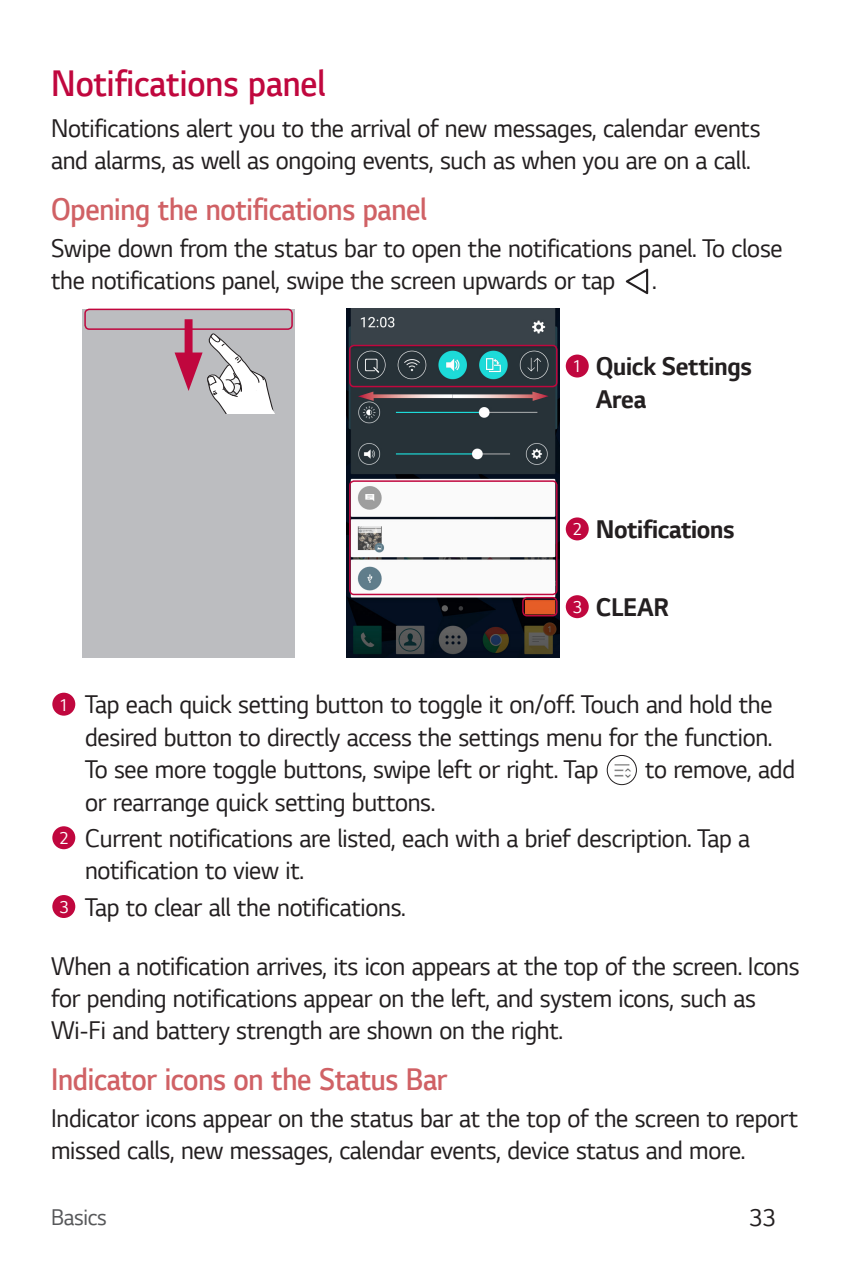
<style>
.page{position:relative;width:851px;height:1276px;background:#fff}
.page>*{position:absolute;margin:0;border:0;box-sizing:border-box;transform-origin:0 0}
.Head_02_TOC{font:300 39px "LG Smart";color:#c0073e;scale:.9 1}
.Head_03{font:300 33px "LG Smart";letter-spacing:-.01em;color:#d06165;scale:.9 1}
.main{font:27px/32.4px "LG Smart";letter-spacing:-.01em;color:#231f20;scale:.95 1}
.t1{font:700 27px/32.4px "LG Smart";letter-spacing:-.01em;color:#231f20;scale:.95 1}
.t2{font:25.5px "LG Smart";color:#231f20;scale:.95 1}
.t3{font:24px "LG Smart";letter-spacing:-.01em;color:#57585a;scale:.95 1}
.t4{font:18px "LG Smart";color:#fff;scale:.95 1}
.s1{font-weight:400;font-size:18px;color:#fff}
</style>
<div class="page">
<svg style="left:625px;top:269px;width:23px;height:25px"></svg>
<svg style="left:564px;top:353px;width:26px;height:26px"></svg>
<div style="left:565px;top:354px;width:23px;height:23px;background:#c0073e;border-radius:50%"></div>
<img style="left:347px;top:309px;width:212px;height:348px">
<svg style="left:358px;top:391px;width:190px;height:10px;background:#716165"></svg>
<div style="left:522px;top:597px;width:35px;height:19px;border:2px solid #c0073e;border-radius:4px"></div>
<div style="left:349px;top:345px;width:208px;height:42px;border:2px solid #c0073e;border-radius:4px"></div>
<div style="left:349px;top:480px;width:208px;height:115px;border:2px solid #c0073e;border-radius:4px"></div>
<div style="left:82px;top:309px;width:213px;height:348px;background:#bcbdc0"></div>
<div style="left:84px;top:309px;width:209px;height:21px;border:2px solid #c0073e;border-radius:4px"></div>
<div style="left:184px;top:319px;width:8px;height:48px;background:#c0073e"></div>
<svg style="left:174px;top:334px;width:101px;height:79px"></svg>
<svg style="left:564px;top:516px;width:26px;height:26px"></svg>
<div style="left:565px;top:517px;width:23px;height:23px;background:#c0073e;border-radius:50%"></div>
<svg style="left:564px;top:594px;width:26px;height:25px"></svg>
<div style="left:565px;top:595px;width:23px;height:23px;background:#c0073e;border-radius:50%"></div>
<svg style="left:51px;top:691px;width:26px;height:26px"></svg>
<div style="left:52px;top:692px;width:23px;height:23px;background:#c0073e;border-radius:50%"></div>
<img style="left:607px;top:755px;width:29px;height:29px;border-radius:15px">
<div style="left:607px;top:755px;width:29px;height:30px;border:1px solid #231f20;border-radius:50%"></div>
<svg style="left:51px;top:825px;width:26px;height:25px"></svg>
<div style="left:52px;top:826px;width:23px;height:23px;background:#c0073e;border-radius:50%"></div>
<svg style="left:51px;top:893px;width:26px;height:26px"></svg>
<div style="left:52px;top:895px;width:23px;height:23px;background:#c0073e;border-radius:50%"></div>
<p class="Head_02_TOC" style="left:51px;top:57px;width:306px">Notifications panel</p>
<p class="main" style="left:51px;top:111px;width:748px">Notifications alert you to the arrival of new messages, calendar events and alarms, as well as ongoing events, such as when you are on a call.</p>
<p class="Head_03" style="left:51px;top:187px;width:419px">Opening the notifications panel</p>
<p class="main" style="left:51px;top:231px;width:771px">Swipe down from the status bar to open the notifications panel. To close the notifications panel, swipe the screen upwards or tap</p>
<p class="main" style="left:652px;top:263px;width:6px">.</p>
<p class="t1" style="left:595px;top:350px;width:166px;text-indent:-23px"><span class="s1">1</span> Quick Settings<br>Area</p>
<p class="t4" style="left:572px;top:517px;width:12px">2</p>
<p class="t1" style="left:595px;top:512px;width:148px">Notifications</p>
<p class="t4" style="left:572px;top:595px;width:12px">3</p>
<p class="t1" style="left:595px;top:590px;width:79px">CLEAR</p>
<p class="t4" style="left:59px;top:693px;width:12px">1</p>
<p class="main" style="left:85px;top:687px;width:725px;text-align:justify">Tap each quick setting button to toggle it on/off. Touch and hold the desired button to directly access the settings menu for the function.<br>To see more toggle buttons, swipe left or right. Tap</p>
<p class="main" style="left:645px;top:752px;width:159px">to remove, add</p>
<p class="main" style="left:85px;top:784px;width:370px">or rearrange quick setting buttons.</p>
<p class="t4" style="left:59px;top:826px;width:12px">2</p>
<p class="main" style="left:85px;top:821px;width:701px">Current notifications are listed, each with a brief description. Tap a notification to view it.</p>
<p class="t4" style="left:59px;top:895px;width:12px">3</p>
<p class="main" style="left:85px;top:889px;width:339px">Tap to clear all the notifications.</p>
<p class="main" style="left:51px;top:948px;width:789px">When a notification arrives, its icon appears at the top of the screen. Icons for pending notifications appear on the left, and system icons, such as<br>Wi-Fi and battery strength are shown on the right.</p>
<p class="Head_03" style="left:51px;top:1057px;width:442px">Indicator icons on the Status Bar</p>
<p class="main" style="left:51px;top:1101px;width:787px">Indicator icons appear on the status bar at the top of the screen to report missed calls, new messages, calendar events, device status and more.</p>
<p class="t3" style="left:51px;top:1201px;width:60px">Basics</p>
<p class="t2" style="left:748px;top:1201px;width:30px">33</p>
</div>
